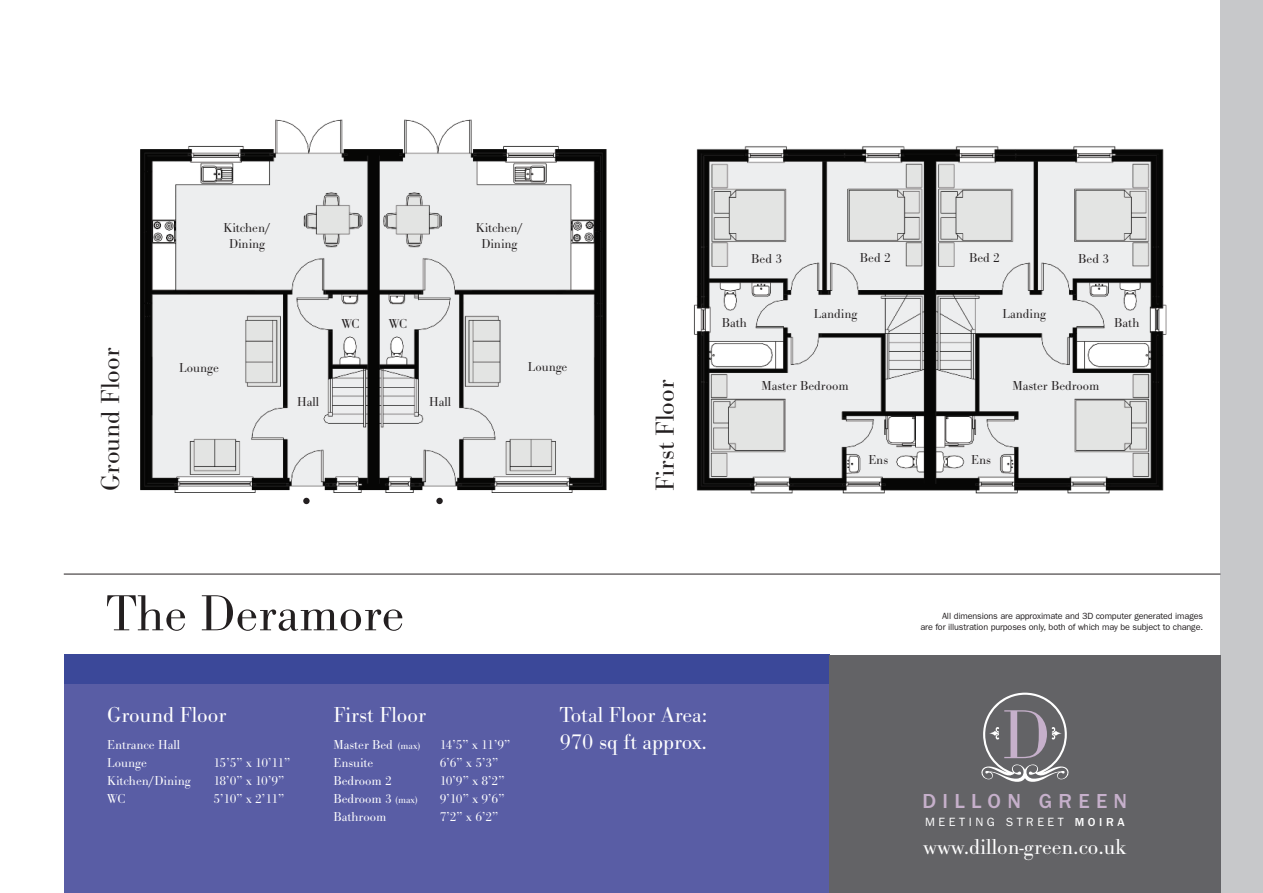
<style>
.page{position:relative;width:1263px;height:893px;background:#fff}
.page>*{position:absolute;margin:0;border:0;box-sizing:border-box;transform-origin:0 0}
.t1{font:52.5px "Bodoni Ant T Ligh";color:#231f20}
.t2{font:27px "Bodoni Ant T Ligh";color:#231f20}
.t3{font:22.5px/27px "Bodoni Ant T Ligh";color:#fff}
.t4{font:500 21px "Franklin Gothic";letter-spacing:.3em;color:#c6b0cb}
.t5{font:13.5px/18px "Bodoni Ant T Ligh";color:#fff}
.t6{font:13.5px/16.2px "Bodoni Ant T Ligh";color:#231f20;text-align:center}
.t7{font:12px "Franklin Gothic";letter-spacing:.3em;color:#fff}
.t8{font:9px/10.8px "Franklin Gothic";letter-spacing:-.015em;color:#231f20;text-align:right}
.s1{font-size:10.5px}
.s2{font-weight:500}
</style>
<div class="page">
<div style="left:64px;top:655px;width:765px;height:238px;background:#3b4899"></div>
<div style="left:64px;top:685px;width:765px;height:208px;background:#595da5"></div>
<img style="left:140px;top:119px;width:467px;height:386px">
<img style="left:693px;top:146px;width:474px;height:348px">
<div style="left:1220px;top:0;width:43px;height:893px;background:#c7c8ca"></div>
<div style="left:829px;top:655px;width:391px;height:238px;background:#636366"></div>
<hr style="left:64px;top:574px;width:1156px;height:1px;background:#231f20">
<svg style="left:981px;top:693px;width:87px;height:89px"></svg>
<div style="left:303px;top:498px;width:7px;height:6px;background:#231f20;border-radius:50%"></div>
<div style="left:436px;top:498px;width:7px;height:6px;background:#231f20;border-radius:50%"></div>
<h2 class="t2" style="left:94px;top:491px;width:145px;rotate:-90deg">Ground Floor</h2>
<p class="t6" style="left:223px;top:219px;width:49px">Kitchen/<br>Dining</p>
<p class="t6" style="left:179px;top:359px;width:41px">Lounge</p>
<p class="t6" style="left:341px;top:315px;width:20px">WC</p>
<p class="t6" style="left:297px;top:393px;width:23px">Hall</p>
<p class="t6" style="left:476px;top:219px;width:49px">Kitchen/<br>Dining</p>
<p class="t6" style="left:389px;top:315px;width:20px">WC</p>
<p class="t6" style="left:429px;top:393px;width:23px">Hall</p>
<p class="t6" style="left:528px;top:358px;width:41px">Lounge</p>
<h2 class="t2" style="left:649px;top:491px;width:113px;rotate:-90deg">First Floor</h2>
<p class="t6" style="left:751px;top:250px;width:32px">Bed 3</p>
<p class="t6" style="left:722px;top:314px;width:27px">Bath</p>
<p class="t6" style="left:860px;top:250px;width:32px">Bed 2</p>
<p class="t6" style="left:814px;top:305px;width:45px">Landing</p>
<p class="t6" style="left:761px;top:377px;width:89px">Master Bedroom</p>
<p class="t6" style="left:868px;top:451px;width:21px">Ens</p>
<p class="t6" style="left:969px;top:250px;width:32px">Bed 2</p>
<p class="t6" style="left:1078px;top:250px;width:32px">Bed 3</p>
<p class="t6" style="left:1002px;top:305px;width:45px">Landing</p>
<p class="t6" style="left:1114px;top:314px;width:27px">Bath</p>
<p class="t6" style="left:1012px;top:377px;width:89px">Master Bedroom</p>
<p class="t6" style="left:971px;top:451px;width:21px">Ens</p>
<h1 class="t1" style="left:106px;top:581px;width:299px">The Deramore</h1>
<h3 class="t3" style="left:107px;top:701px;width:121px">Ground Floor</h3>
<p class="t5" style="left:107px;top:736px;width:74px">Entrance Hall<br>Lounge</p>
<p class="t5" style="left:213px;top:754px;width:79px">15’5” x 10’11”</p>
<p class="t5" style="left:107px;top:772px;width:85px">Kitchen/Dining</p>
<p class="t5" style="left:213px;top:772px;width:72px">18’0” x 10’9”</p>
<p class="t5" style="left:107px;top:790px;width:20px">WC</p>
<p class="t5" style="left:213px;top:790px;width:72px">5’10” x 2’11”</p>
<h3 class="t3" style="left:333px;top:701px;width:94px">First Floor</h3>
<p class="t5" style="left:333px;top:736px;width:88px">Master Bed <span class="s1">(max)</span></p>
<p class="t5" style="left:440px;top:736px;width:72px">14’5” x 11’9”</p>
<p class="t5" style="left:333px;top:754px;width:41px">Ensuite</p>
<p class="t5" style="left:440px;top:754px;width:60px">6’6” x 5’3”</p>
<p class="t5" style="left:333px;top:772px;width:60px">Bedroom 2</p>
<p class="t5" style="left:440px;top:772px;width:66px">10’9” x 8’2”</p>
<p class="t5" style="left:333px;top:790px;width:86px">Bedroom 3 <span class="s1">(max)</span></p>
<p class="t5" style="left:440px;top:790px;width:66px">9’10” x 9’6”</p>
<p class="t5" style="left:333px;top:808px;width:54px">Bathroom</p>
<p class="t5" style="left:440px;top:808px;width:60px">7’2” x 6’2”</p>
<h3 class="t3" style="left:560px;top:701px;width:149px">Total Floor Area:<br>970 sq ft approx.</h3>
<p class="t8" style="left:920px;top:611px;width:284px">All dimensions are approximate and 3D computer generated images<br>are for illustration purposes only, both of which may be subject to change.</p>
<h3 class="t4" style="left:922px;top:788px;width:206px">DILLON GREEN</h3>
<h3 class="t3" style="left:923px;top:833px;width:205px">www.dillon-green.co.uk</h3>
<p class="t7" style="left:925px;top:815px;width:201px">MEETING STREET <span class="s2">MOIRA</span></p>
</div>
